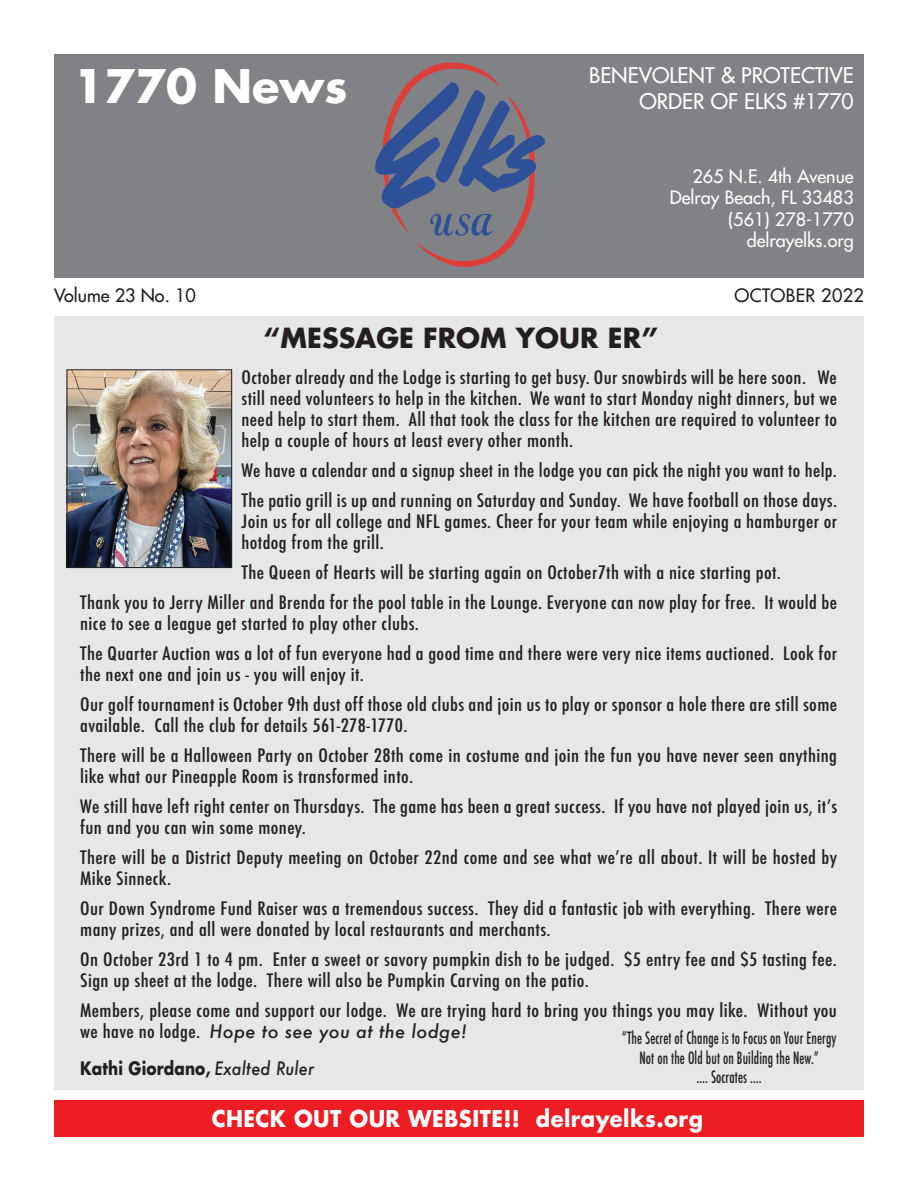
<style>
.page{position:relative;width:918px;height:1188px;background:#fff}
.page>*{position:absolute;margin:0;border:0;box-sizing:border-box;transform-origin:0 0}
.t1{font:700 45px "Futura";color:#fff}
.t2{font:700 27px "Futura";color:#231f20}
.t3{font:700 22.5px "Futura";letter-spacing:.02em;color:#fff;scale:.94 1}
.t4{font:21px "Futura";color:#fff}
.t5{font:500 condensed 18px/30px "Futura";letter-spacing:.02em;color:#231f20;scale:1.1 1}
.t6{font:500 condensed 18px/30px "Futura";letter-spacing:.02em;color:#231f20;scale:1.08 1}
.t7{font:18px/21.6px "Futura";color:#fff;text-align:right}
.t8{font:italic 500 18px/36.6px "Futura";letter-spacing:.02em;color:#231f20}
.t9{font:18px "Futura";color:#231f20}
.t10{font:18px "Futura";letter-spacing:.02em;color:#231f20}
.t11{font:500 condensed 16.5px/19.5px "Futura";letter-spacing:.01em;color:#231f20;text-align:center;scale:.82 1}
.s1{font-style:normal;font-stretch:condensed}
.s2{font-weight:700;font-style:normal}
</style>
<div class="page">
<div style="left:54px;top:54px;width:810px;height:224px;background:#808285"></div>
<svg style="left:375px;top:63px;width:170px;height:204px"></svg>
<div style="left:54px;top:1100px;width:810px;height:37px;background:#ee1d23"></div>
<div style="left:54px;top:317px;width:810px;height:773px;background:#e6e7e9"></div>
<img style="left:68px;top:371px;width:162px;height:195px">
<div style="left:66px;top:369px;width:166px;height:199px;border:1px solid #231f20"></div>
<h1 class="t1" style="left:74px;top:55px;width:275px">1770 News</h1>
<p class="t4" style="left:589px;top:62px;width:266px">BENEVOLENT &amp; PROTECTIVE</p>
<p class="t4" style="left:640px;top:87px;width:216px">ORDER OF ELKS #1770</p>
<p class="t7" style="left:670px;top:165px;width:185px">265 N.E. 4th Avenue<br>Delray Beach, FL 33483 (561) 278-1770 delrayelks.org</p>
<p class="t7" style="left:670px;top:187px;width:185px">265 N.E. 4th Avenue<br>Delray Beach, FL 33483 (561) 278-1770</p>
<p class="t9" style="left:54px;top:284px;width:143px">Volume 23 No. 10</p>
<p class="t10" style="left:735px;top:284px;width:131px">OCTOBER 2022</p>
<h2 class="t2" style="left:264px;top:319px;width:396px">“MESSAGE FROM YOUR ER”</h2>
<p class="t5" style="left:242px;top:367px;width:543px;line-height:21px;text-align:justify">October already and the Lodge is starting to get busy. Our snowbirds will be here soon. We still need volunteers to help in the kitchen. We want to start Monday night dinners, but we need help to start them. All that took the class for the kitchen are required to volunteer to help a couple of hours at least every other month.</p>
<p class="t6" style="left:242px;top:456px;width:553px">We have a calendar and a signup sheet in the lodge you can pick the night you want to help.<br>The patio grill is up and running on Saturday and Sunday. We have football on those days.</p>
<p class="t5" style="left:242px;top:511px;width:543px;line-height:21px">Join us for all college and NFL games. Cheer for your team while enjoying a hamburger or hotdog from the grill.</p>
<p class="t5" style="left:80px;top:558px;width:690px;text-indent:161px">The Queen of Hearts will be starting again on October7th with a nice starting pot.<br>Thank you to Jerry Miller and Brenda for the pool table in the Lounge. Everyone can now play for free. It would be</p>
<p class="t5" style="left:80px;top:609px;width:690px">nice to see a league get started to play other clubs.<br>The Quarter Auction was a lot of fun everyone had a good time and there were very nice items auctioned. Look for</p>
<p class="t5" style="left:80px;top:660px;width:690px">the next one and join us - you will enjoy it.<br>Our golf tournament is October 9th dust off those old clubs and join us to play or sponsor a hole there are still some</p>
<p class="t5" style="left:80px;top:711px;width:690px">available. Call the club for details 561-278-1770.<br>There will be a Halloween Party on October 28th come in costume and join the fun you have never seen anything</p>
<p class="t5" style="left:80px;top:762px;width:690px">like what our Pineapple Room is transformed into.<br>We still have left right center on Thursdays. The game has been a great success. If you have not played join us, it’s</p>
<p class="t5" style="left:80px;top:813px;width:690px">fun and you can win some money.<br>There will be a District Deputy meeting on October 22nd come and see what we’re all about. It will be hosted by</p>
<p class="t5" style="left:80px;top:864px;width:690px">Mike Sinneck.<br>Our Down Syndrome Fund Raiser was a tremendous success. They did a fantastic job with everything. There were</p>
<p class="t5" style="left:80px;top:915px;width:689px">many prizes, and all were donated by local restaurants and merchants.<br>On October 23rd 1 to 4 pm. Enter a sweet or savory pumpkin dish to be judged. $5 entry fee and $5 tasting fee.</p>
<p class="t5" style="left:80px;top:966px;width:689px">Sign up sheet at the lodge. There will also be Pumpkin Carving on the patio.<br>Members, please come and support our lodge. We are trying hard to bring you things you may like. Without you</p>
<p class="t8" style="left:80px;top:1013px;width:388px"><span class="s1">we have no lodge.</span> Hope to see you at the lodge!<br><span class="s2">Kathi Giordano,</span> Exalted Ruler</p>
<p class="t11" style="left:622px;top:1028px;width:264px">“The Secret of Change is to Focus on Your Energy<br>Not on the Old but on Building the New.”<br>…. Socrates ….</p>
<p class="t3" style="left:212px;top:1103px;width:524px">CHECK OUT OUR WEBSITE!! delrayelks.org</p>
</div>
